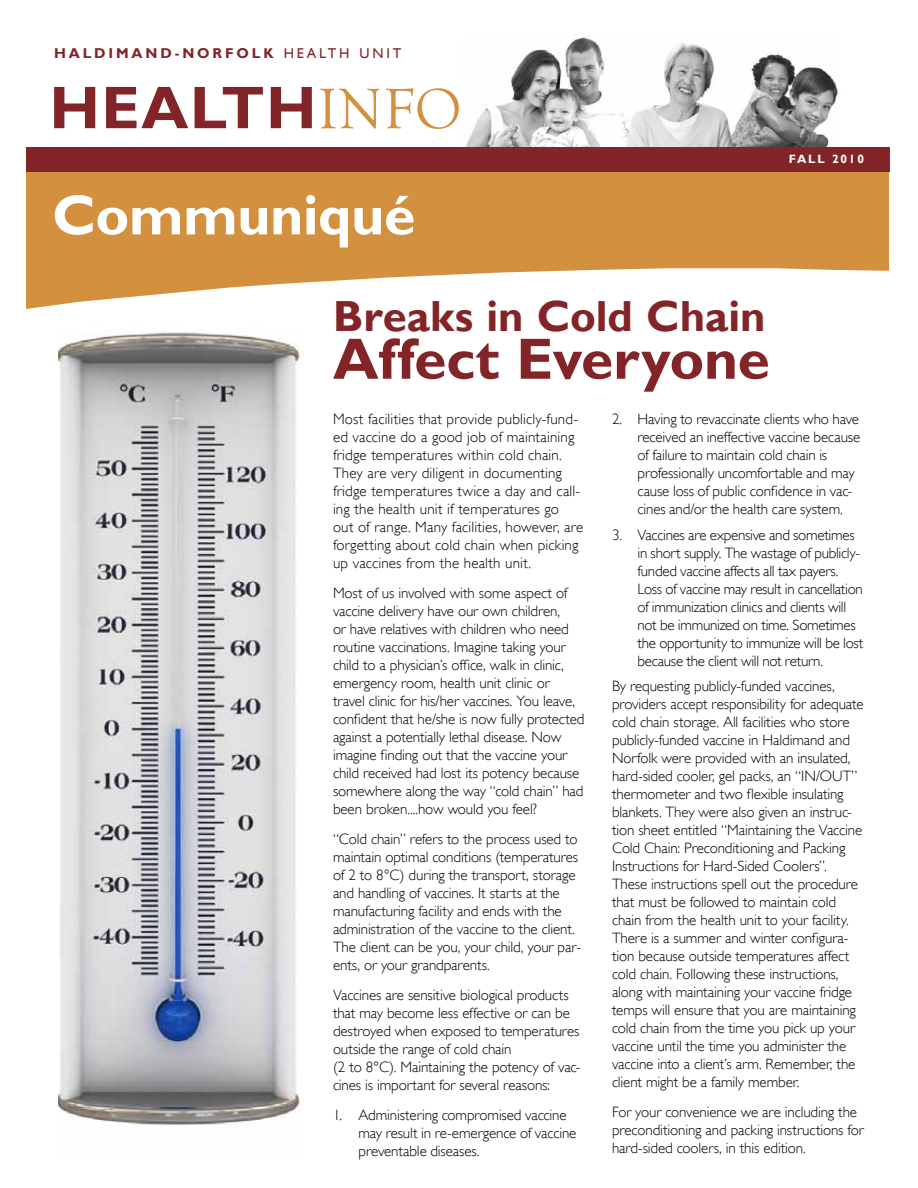
<style>
.page{position:relative;width:918px;height:1188px;background:#fff}
.page>*{position:absolute;margin:0;border:0;box-sizing:border-box;transform-origin:0 0}
.t1{font:700 60.45px "Gill Sans";color:#822428}
.t2{font:700 58.5px "Gill Sans";letter-spacing:-.01em;color:#822428}
.t3{font:700 57px "Gill Sans";letter-spacing:-.005em;color:#fff}
.t4{font:700 43.5px "Gill Sans";color:#822428}
.t5{font:300 15px/18px "Gill Sans";letter-spacing:-.01em;color:#000}
.t6{font:300 15px/18px "Gill Sans";letter-spacing:.01em;color:#000}
.t7{font:700 14.25px "Gill Sans";letter-spacing:.2em;color:#822428}
.t8{font:700 12px "Gill Sans";letter-spacing:.15em;color:#fff}
.s1{font-weight:400}
.s2{font-family:"Goudy Old Style T";font-weight:400;font-size:58.8px;color:#d39140}
</style>
<div class="page">
<img style="left:466px;top:37px;width:372px;height:110px">
<svg style="left:26px;top:171px;width:863px;height:138px;fill:#d39140"></svg>
<div style="left:26px;top:147px;width:863px;height:24px;background:#822428"></div>
<img style="left:58px;top:332px;width:242px;height:794px">
<p class="t7" style="left:54px;top:45px;width:349px">haldimand-norfolk <span class="s1">HEALTH UNIT</span></p>
<h1 class="t1" style="left:50px;top:71px;width:413px">HEALTH <span class="s2">INFO</span></h1>
<h3 class="t3" style="left:52px;top:181px;width:365px">Communiqué</h3>
<p class="t8" style="left:789px;top:152px;width:77px">Fall 2010</p>
<h3 class="t4" style="left:333px;top:290px;width:434px">Breaks in Cold Chain</h3>
<h2 class="t2" style="left:333px;top:324px;width:438px">Affect Everyone</h2>
<p class="t6" style="left:333px;top:410px;width:252px">Most facilities that provide publicly-fund&shy;ed vaccine do a good job of maintaining fridge temperatures within cold chain.<br>They are very diligent in documenting fridge temperatures twice a day and call&shy;ing the health unit if temperatures go<br>out of range. Many facilities, however, are forgetting about cold chain when picking up vaccines from the health unit.</p>
<p class="t5" style="left:333px;top:584px;width:253px">Most of us involved with some aspect of vaccine delivery have our own children,<br>or have relatives with children who need routine vaccinations. Imagine taking your child to a physician’s office, walk in clinic, emergency room, health unit clinic or travel clinic for his/her vaccines. You leave, confident that he/she is now fully protected against a potentially lethal disease. Now imagine finding out that the vaccine your child received had lost its potency because somewhere along the way “cold chain” had been broken....how would you feel?</p>
<p class="t5" style="left:333px;top:830px;width:250px">“Cold chain” refers to the process used to maintain optimal conditions (temperatures of 2 to 8°C) during the transport, storage and handling of vaccines. It starts at the manufacturing facility and ends with the administration of the vaccine to the client.<br>The client can be you, your child, your par&shy;ents, or your grandparents.</p>
<p class="t5" style="left:333px;top:986px;width:249px">Vaccines are sensitive biological products that may become less effective or can be destroyed when exposed to temperatures outside the range of cold chain<br>(2 to 8°C). Maintaining the potency of vac&shy;cines is important for several reasons:</p>
<p class="t5" style="left:358px;top:1106px;width:219px;text-indent:-26px">1. Administering compromised vaccine may result in re-emergence of vaccine preventable diseases.</p>
<p class="t5" style="left:638px;top:410px;width:224px;text-indent:-26px">2. Having to revaccinate clients who have received an ineffective vaccine because of failure to maintain cold chain is professionally uncomfortable and may cause loss of public confidence in vac&shy;cines and/or the health care system.</p>
<p class="t5" style="left:638px;top:525px;width:227px;text-indent:-26px">3. Vaccines are expensive and sometimes in short supply. The wastage of publicly&shy;funded vaccine affects all tax payers.<br>Loss of vaccine may result in cancellation of immunization clinics and clients will not be immunized on time. Sometimes the opportunity to immunize will be lost because the client will not return.</p>
<p class="t5" style="left:612px;top:677px;width:253px">By requesting publicly-funded vaccines, providers accept responsibility for adequate cold chain storage. All facilities who store publicly-funded vaccine in Haldimand and Norfolk were provided with an insulated, hard-sided cooler, gel packs, an “IN/OUT” thermometer and two flexible insulating blankets. They were also given an instruc&shy;tion sheet entitled “Maintaining the Vaccine Cold Chain: Preconditioning and Packing Instructions for Hard-Sided Coolers”.<br>These instructions spell out the procedure that must be followed to maintain cold chain from the health unit to your facility.<br>There is a summer and winter configura&shy;tion because outside temperatures affect cold chain. Following these instructions, along with maintaining your vaccine fridge temps will ensure that you are maintaining cold chain from the time you pick up your vaccine until the time you administer the vaccine into a client’s arm. Remember, the client might be a family member.</p>
<p class="t5" style="left:612px;top:1103px;width:253px">For your convenience we are including the preconditioning and packing instructions for hard-sided coolers, in this edition.</p>
</div>
